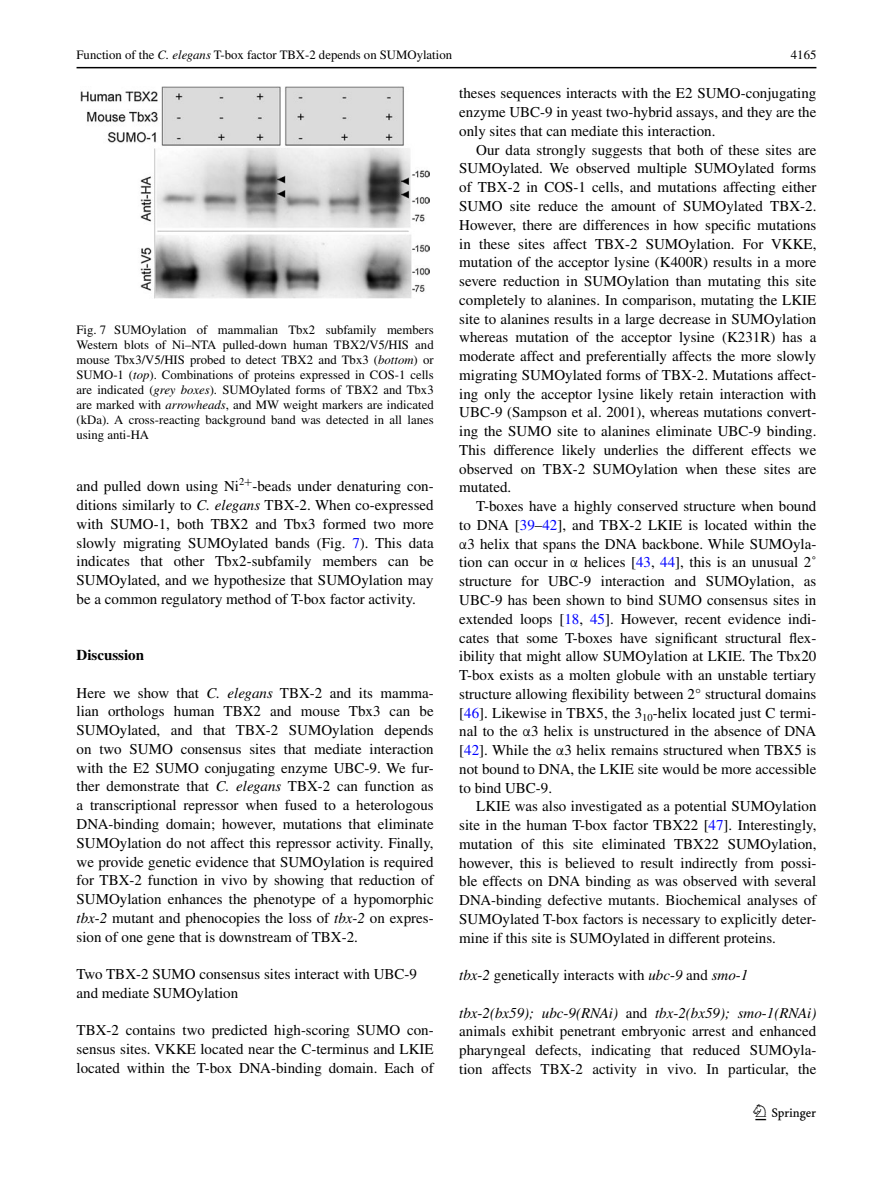
<style>
.page{position:relative;width:893px;height:1187px;background:#fff}
.page>*{position:absolute;margin:0;border:0;box-sizing:border-box;transform-origin:0 0}
.t1{font:22.5px "Springnew";color:#000}
.t2{font:15px/18.8px "Times";color:#000;text-align:justify}
.t3{font:700 15px "Times";color:#000}
.t4{font:12.75px/15px "Times";color:#000;text-align:justify}
.s1{font-style:italic}
.s2{color:#00f}
.s3{font-family:"MTGU"}
</style>
<div class="page">
<hr style="left:77px;top:67px;width:739px;height:1px;background:#000">
<img style="left:81px;top:86px;width:348px;height:213px">
<p class="t4" style="left:77px;top:48px;width:377px">Function of the <span class="s1">C. elegans</span> T-box factor TBX-2 depends on SUMOylation</p>
<p class="t4" style="left:791px;top:48px;width:27px">4165</p>
<p class="t4" style="left:77px;top:322px;width:359px">Fig. 7 SUMOylation of mammalian Tbx2 subfamily members Western blots of Ni–NTA pulled-down human TBX2/V5/HIS and mouse Tbx3/V5/HIS probed to detect TBX2 and Tbx3 (<span class="s1">bottom</span>) or SUMO-1 (<span class="s1">top</span>). Combinations of proteins expressed in COS-1 cells are indicated (<span class="s1">grey boxes</span>). SUMOylated forms of TBX2 and Tbx3 are marked with <span class="s1">arrowheads</span>, and MW weight markers are indicated (kDa). A cross-reacting background band was detected in all lanes using anti-HA</p>
<p class="t2" style="left:77px;top:477px;width:359px">and pulled down using Ni<sup>2</sup><sup>+</sup>-beads under denaturing con&shy;ditions similarly to <span class="s1">C. elegans</span> TBX-2. When co-expressed with SUMO-1, both TBX2 and Tbx3 formed two more slowly migrating SUMOylated bands (Fig. <span class="s2">7</span>). This data indicates that other Tbx2-subfamily members can be SUMOylated, and we hypothesize that SUMOylation may be a common regulatory method of T-box factor activity.</p>
<p class="t3" style="left:77px;top:646px;width:69px">Discussion</p>
<p class="t2" style="left:77px;top:683px;width:359px">Here we show that <span class="s1">C. elegans</span> TBX-2 and its mamma&shy;lian orthologs human TBX2 and mouse Tbx3 can be SUMOylated, and that TBX-2 SUMOylation depends on two SUMO consensus sites that mediate interaction with the E2 SUMO conjugating enzyme UBC-9. We fur&shy;ther demonstrate that <span class="s1">C. elegans</span> TBX-2 can function as a transcriptional repressor when fused to a heterologous DNA-binding domain; however, mutations that eliminate SUMOylation do not affect this repressor activity. Finally, we provide genetic evidence that SUMOylation is required for TBX-2 function in vivo by showing that reduction of SUMOylation enhances the phenotype of a hypomorphic <span class="s1">tbx</span>-<span class="s1">2</span> mutant and phenocopies the loss of <span class="s1">tbx</span>-<span class="s1">2</span> on expres&shy;sion of one gene that is downstream of TBX-2.</p>
<p class="t2" style="left:77px;top:964px;width:342px">Two TBX-2 SUMO consensus sites interact with UBC-9 and mediate SUMOylation</p>
<p class="t2" style="left:77px;top:1020px;width:359px">TBX-2 contains two predicted high-scoring SUMO con&shy;sensus sites. VKKE located near the C-terminus and LKIE located within the T-box DNA-binding domain. Each of</p>
<p class="t2" style="left:459px;top:84px;width:359px">theses sequences interacts with the E2 SUMO-conjugating enzyme UBC-9 in yeast two-hybrid assays, and they are the only sites that can mediate this interaction.</p>
<p class="t2" style="left:459px;top:140px;width:359px;text-indent:17px">Our data strongly suggests that both of these sites are SUMOylated. We observed multiple SUMOylated forms of TBX-2 in COS-1 cells, and mutations affecting either SUMO site reduce the amount of SUMOylated TBX-2.<br>However, there are differences in how specific mutations in these sites affect TBX-2 SUMOylation. For VKKE, mutation of the acceptor lysine (K400R) results in a more severe reduction in SUMOylation than mutating this site completely to alanines. In comparison, mutating the LKIE site to alanines results in a large decrease in SUMOylation whereas mutation of the acceptor lysine (K231R) has a moderate affect and preferentially affects the more slowly migrating SUMOylated forms of TBX-2. Mutations affect&shy;ing only the acceptor lysine likely retain interaction with UBC-9 (Sampson et al. 2001), whereas mutations convert&shy;ing the SUMO site to alanines eliminate UBC-9 binding.<br>This difference likely underlies the different effects we observed on TBX-2 SUMOylation when these sites are mutated.</p>
<p class="t2" style="left:459px;top:496px;width:359px;text-indent:17px">T-boxes have a highly conserved structure when bound to DNA [<span class="s2">39</span>–<span class="s2">42</span>], and TBX-2 LKIE is located within the <span class="s3">α</span>3 helix that spans the DNA backbone. While SUMOyla&shy;tion can occur in <span class="s3">α</span> helices [<span class="s2">43</span>, <span class="s2">44</span>], this is an unusual 2˚ structure for UBC-9 interaction and SUMOylation, as UBC-9 has been shown to bind SUMO consensus sites in extended loops [<span class="s2">18</span>, <span class="s2">45</span>]. However, recent evidence indi&shy;cates that some T-boxes have significant structural flex&shy;ibility that might allow SUMOylation at LKIE. The Tbx20<br>T-box exists as a molten globule with an unstable tertiary structure allowing flexibility between 2° structural domains [<span class="s2">46</span>]. Likewise in TBX5, the 3<sub>10</sub>-helix located just C termi&shy;nal to the <span class="s3">α</span>3 helix is unstructured in the absence of DNA [<span class="s2">42</span>]. While the <span class="s3">α</span>3 helix remains structured when TBX5 is not bound to DNA, the LKIE site would be more accessible to bind UBC-9.</p>
<p class="t2" style="left:459px;top:796px;width:359px;text-indent:17px">LKIE was also investigated as a potential SUMOylation site in the human T-box factor TBX22 [<span class="s2">47</span>]. Interestingly, mutation of this site eliminated TBX22 SUMOylation, however, this is believed to result indirectly from possi&shy;ble effects on DNA binding as was observed with several DNA-binding defective mutants. Biochemical analyses of SUMOylated T-box factors is necessary to explicitly deter&shy;mine if this site is SUMOylated in different proteins.</p>
<p class="t2" style="left:459px;top:965px;width:291px"><span class="s1">tbx</span>-<span class="s1">2</span> genetically interacts with <span class="s1">ubc</span>-<span class="s1">9</span> and <span class="s1">smo</span>-<span class="s1">1</span></p>
<p class="t2" style="left:459px;top:1003px;width:359px"><span class="s1">tbx</span>-<span class="s1">2(bx59); ubc</span>-<span class="s1">9(RNAi)</span> and <span class="s1">tbx</span>-<span class="s1">2(bx59); smo</span>-<span class="s1">1(RNAi) </span>animals exhibit penetrant embryonic arrest and enhanced pharyngeal defects, indicating that reduced SUMOyla&shy;tion affects TBX-2 activity in vivo. In particular, the</p>
<h1 class="t1" style="left:755px;top:1104px;width:62px">1 3</h1>
</div>
